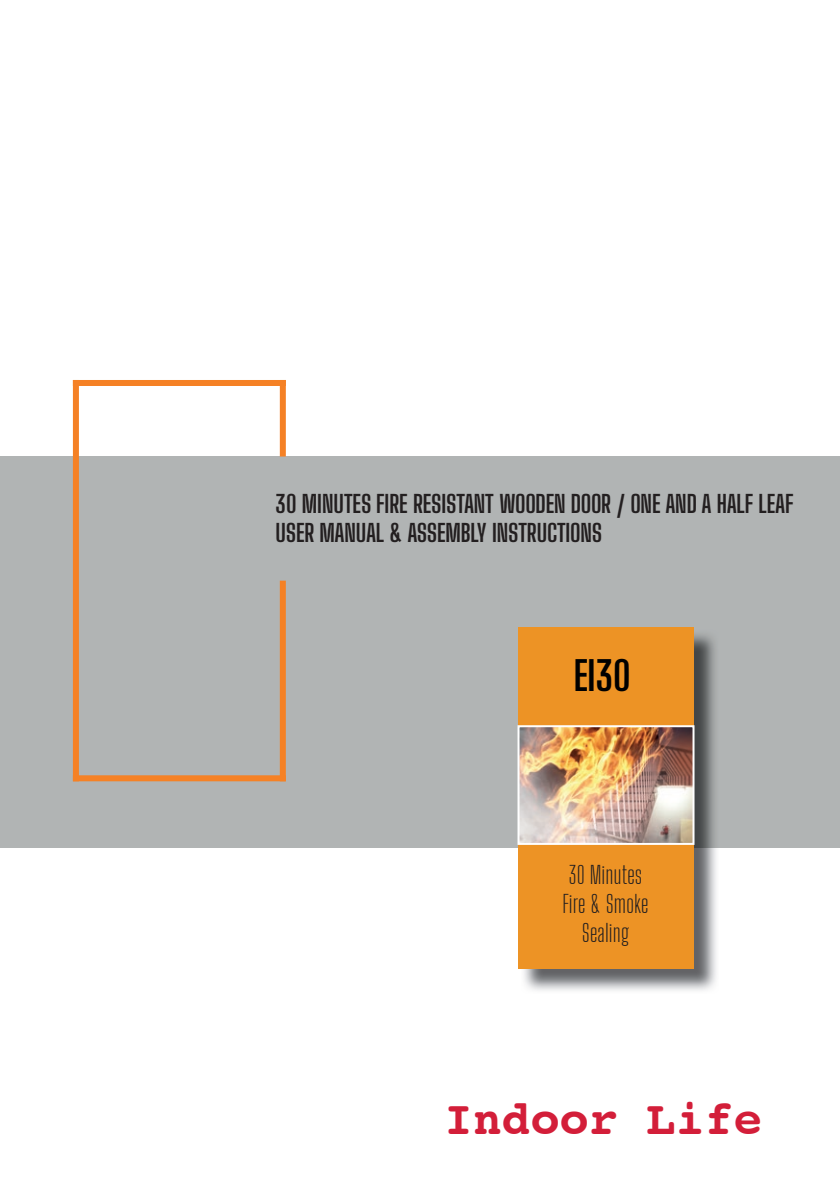
<style>
.page{position:relative;width:840px;height:1191px;background:#fff}
.page>*{position:absolute;margin:0;border:0;box-sizing:border-box;transform-origin:0 0}
.t1{font:700 48px "Courier 10 Pitch BT";color:#d31e39}
.t2{font:700 40px "Big Shoulders Display";color:#000}
.t3{font:700 24px/28.8px "Big Shoulders Display";letter-spacing:-.015em;color:#231f20}
.t4{font:300 24px/28.8px "Big Shoulders Display";letter-spacing:-.005em;color:#231f20;text-align:center}
</style>
<div class="page">
<div style="left:0;top:456px;width:839px;height:392px;background:#b1b4b4"></div>
<div style="left:280px;top:380px;width:6px;height:76px;background:#f58125"></div>
<div style="left:73px;top:380px;width:213px;height:6px;background:#f58125"></div>
<div style="left:73px;top:380px;width:6px;height:401px;background:#f58125"></div>
<div style="left:73px;top:775px;width:213px;height:6px;background:#f58125"></div>
<div style="left:280px;top:580px;width:6px;height:201px;background:#f58125"></div>
<img style="left:521px;top:630px;width:195px;height:361px">
<div style="left:518px;top:627px;width:175px;height:341px;background:#ed9325"></div>
<img style="left:520px;top:728px;width:171px;height:114px">
<div style="left:517px;top:725px;width:177px;height:120px;border:2px solid #fff"></div>
<p class="t3" style="left:275px;top:489px;width:519px">30 MINUTES FIRE RESISTANT WOODEN DOOR / ONE AND A HALF LEAF<br>USER MANUAL &amp; ASSEMBLY INSTRUCTIONS</p>
<h2 class="t2" style="left:573px;top:648px;width:59px">EI30</h2>
<p class="t4" style="left:562px;top:861px;width:88px">30 Minutes<br>Fire &amp; Smoke<br>Sealing</p>
<h1 class="t1" style="left:444px;top:1091px;width:319px">Indoor Life</h1>
</div>
